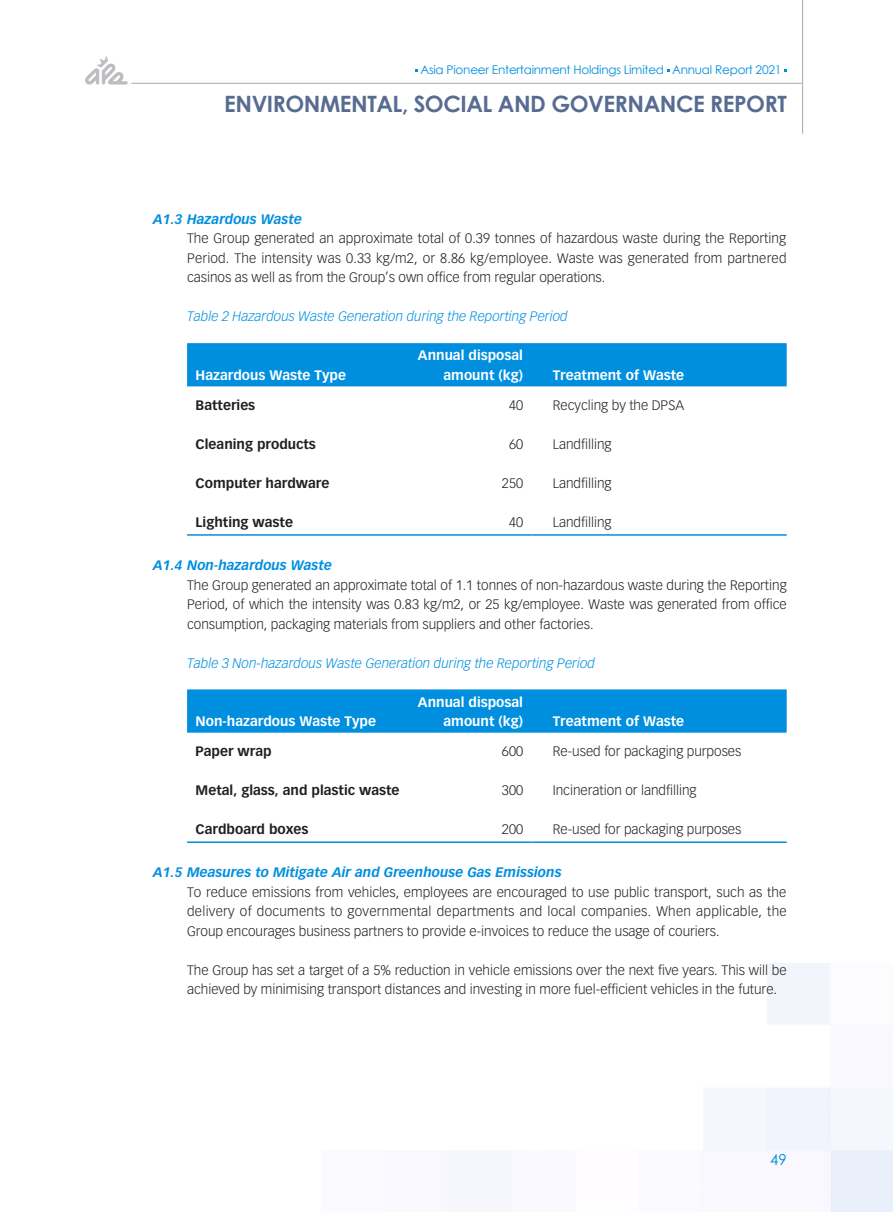
<style>
.page{position:relative;width:893px;height:1212px;background:#fff}
.page>*{position:absolute;margin:0;border:0;box-sizing:border-box;transform-origin:0 0}
.t1{font:700 22.5px "Century Gothic";letter-spacing:-.02em;color:#576c90}
.t2{font:15px "Century Gothic";color:#008fde}
.t3{font:300 13.5px/19.5px "Vectora LT Std";color:#231f20;text-align:justify}
.t4{font:700 13.5px/19.5px "Vectora LT Std";color:#fff;text-align:right}
.t5{font:italic 300 13.5px "Vectora LT Std";color:#008fde}
.t6{font:700 13.5px "Vectora LT Std";color:#231f20}
.t7{font:italic 700 13.5px "Vectora LT Std";color:#008fde}
.t8{font:12px "Century Gothic";letter-spacing:-.02em;color:#008fde}
</style>
<div class="page">
<hr style="left:802px;top:0;width:1px;height:134px;background:#b2b3b7">
<hr style="left:131px;top:83px;width:671px;height:1px;background:#b2b3b7">
<svg style="left:85px;top:56px;width:43px;height:29px"></svg>
<img style="left:704px;top:963px;width:189px;height:249px">
<div style="left:187px;top:343px;width:600px;height:43px;background:#008fde"></div>
<hr style="left:187px;top:534px;width:217px;height:2px;background:#008fde">
<hr style="left:404px;top:534px;width:127px;height:2px;background:#008fde">
<hr style="left:531px;top:534px;width:256px;height:2px;background:#008fde">
<div style="left:187px;top:689px;width:600px;height:44px;background:#008fde"></div>
<hr style="left:187px;top:841px;width:217px;height:2px;background:#008fde">
<hr style="left:404px;top:841px;width:127px;height:2px;background:#008fde">
<hr style="left:531px;top:841px;width:256px;height:2px;background:#008fde">
<p class="t8" style="left:420px;top:61px;width:363px">Asia Pioneer Entertainment Holdings Limited Annual Report 2021</p>
<h1 class="t1" style="left:224px;top:87px;width:564px">ENVIRONMENTAL, SOCIAL AND GOVERNANCE REPORT</h1>
<p class="t7" style="left:153px;top:211px;width:151px">A1.3 Hazardous Waste</p>
<p class="t3" style="left:187px;top:229px;width:601px">The Group generated an approximate total of 0.39 tonnes of hazardous waste during the Reporting Period. The intensity was 0.33 kg/m2, or 8.86 kg/employee. Waste was generated from partnered casinos as well as from the Group’s own office from regular operations.</p>
<p class="t5" style="left:187px;top:308px;width:382px">Table 2 Hazardous Waste Generation during the Reporting Period</p>
<p class="t4" style="left:196px;top:365px;width:152px">Hazardous Waste Type</p>
<p class="t4" style="left:418px;top:346px;width:107px">Annual disposal amount (kg)</p>
<p class="t4" style="left:553px;top:365px;width:133px">Treatment of Waste</p>
<p class="t6" style="left:196px;top:397px;width:61px">Batteries</p>
<p class="t3" style="left:509px;top:396px;width:16px">40</p>
<p class="t3" style="left:553px;top:396px;width:133px">Recycling by the DPSA</p>
<p class="t6" style="left:196px;top:436px;width:122px">Cleaning products</p>
<p class="t3" style="left:509px;top:435px;width:16px">60</p>
<p class="t3" style="left:553px;top:435px;width:60px">Landfilling</p>
<p class="t6" style="left:196px;top:475px;width:135px">Computer hardware</p>
<p class="t3" style="left:502px;top:474px;width:23px">250</p>
<p class="t3" style="left:553px;top:474px;width:60px">Landfilling</p>
<p class="t6" style="left:196px;top:514px;width:99px">Lighting waste</p>
<p class="t3" style="left:509px;top:513px;width:16px">40</p>
<p class="t3" style="left:553px;top:513px;width:60px">Landfilling</p>
<p class="t7" style="left:153px;top:557px;width:181px">A1.4 Non-hazardous Waste</p>
<p class="t3" style="left:187px;top:575px;width:601px">The Group generated an approximate total of 1.1 tonnes of non-hazardous waste during the Reporting Period, of which the intensity was 0.83 kg/m2, or 25 kg/employee. Waste was generated from office consumption, packaging materials from suppliers and other factories.</p>
<p class="t5" style="left:187px;top:655px;width:409px">Table 3 Non-hazardous Waste Generation during the Reporting Period</p>
<p class="t4" style="left:196px;top:711px;width:182px">Non-hazardous Waste Type</p>
<p class="t4" style="left:418px;top:692px;width:107px">Annual disposal amount (kg)</p>
<p class="t4" style="left:553px;top:711px;width:133px">Treatment of Waste</p>
<p class="t6" style="left:196px;top:743px;width:77px">Paper wrap</p>
<p class="t3" style="left:502px;top:742px;width:23px">600</p>
<p class="t3" style="left:553px;top:742px;width:190px">Re-used for packaging purposes</p>
<p class="t6" style="left:196px;top:782px;width:205px">Metal, glass, and plastic waste</p>
<p class="t3" style="left:502px;top:781px;width:23px">300</p>
<p class="t3" style="left:553px;top:781px;width:145px">Incineration or landfilling</p>
<p class="t6" style="left:196px;top:821px;width:115px">Cardboard boxes</p>
<p class="t3" style="left:502px;top:820px;width:23px">200</p>
<p class="t3" style="left:553px;top:820px;width:190px">Re-used for packaging purposes</p>
<p class="t7" style="left:153px;top:864px;width:410px">A1.5 Measures to Mitigate Air and Greenhouse Gas Emissions</p>
<p class="t3" style="left:187px;top:882px;width:601px">To reduce emissions from vehicles, employees are encouraged to use public transport, such as the delivery of documents to governmental departments and local companies. When applicable, the Group encourages business partners to provide e-invoices to reduce the usage of couriers.</p>
<p class="t3" style="left:187px;top:960px;width:601px">The Group has set a target of a 5% reduction in vehicle emissions over the next five years. This will be achieved by minimising transport distances and investing in more fuel-efficient vehicles in the future.</p>
<p class="t2" style="left:770px;top:1149px;width:18px">49</p>
</div>
